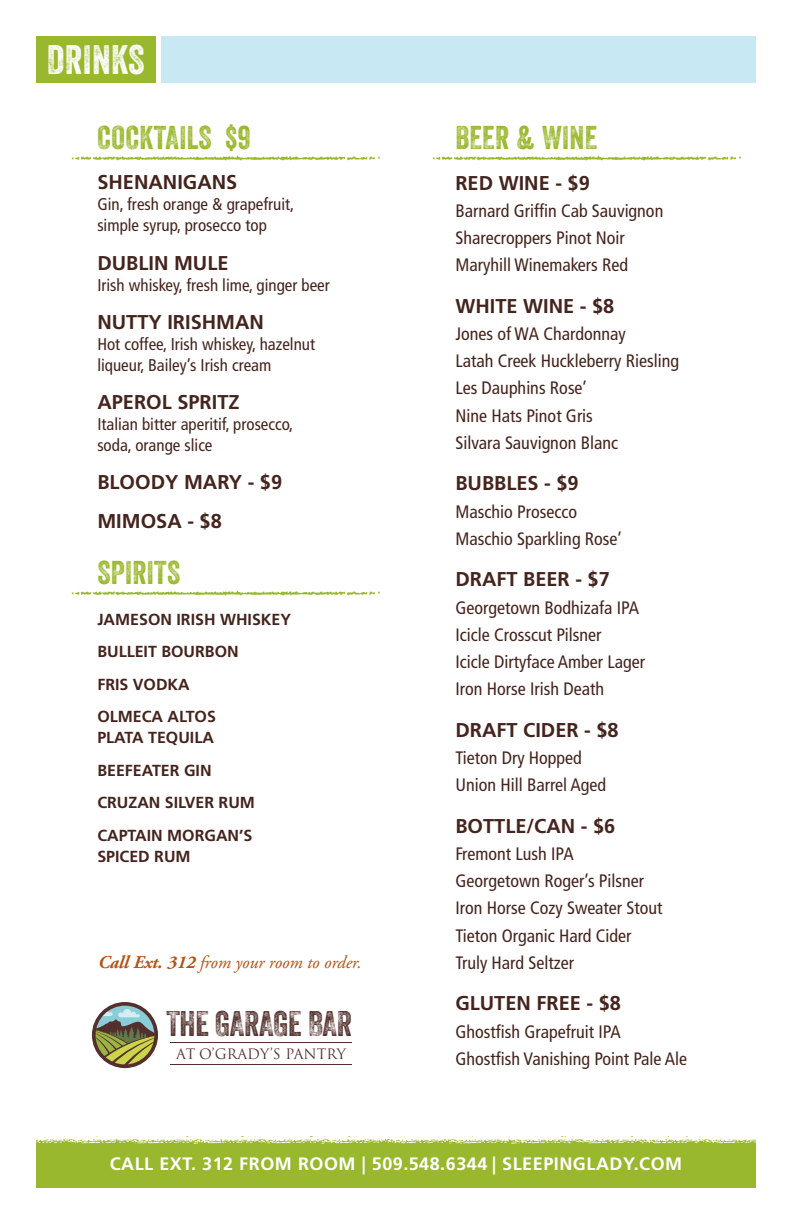
<style>
.page{position:relative;width:792px;height:1224px;background:#fff}
.page>*{position:absolute;margin:0;border:0;box-sizing:border-box;transform-origin:0 0}
.t1{font:40px "Veneer Two";letter-spacing:.01em;color:#fff}
.t2{font:34.6px "Veneer Three";letter-spacing:-.01em;color:#53302c}
.t3{font:32px "Veneer Two";letter-spacing:.01em;color:#9ab82d}
.t4{font:700 20px "Frutiger";color:#45241d}
.t5{font:condensed 18px "Frutiger";color:#45241d}
.t6{font:700 18px "Frutiger";letter-spacing:.03em;color:#fff}
.t7{font:italic 18px "Adobe Garamond";color:#b45212}
.t8{font:condensed 17px/21px "Frutiger";color:#45241d}
.t9{font:700 16px/21px "Frutiger";color:#45241d}
.t10{font:14px "Trajan Pro";color:#53302c}
.s1{font-weight:700}
</style>
<div class="page">
<div style="left:162px;top:36px;width:594px;height:47px;background:#c8e8f4"></div>
<div style="left:36px;top:1137px;width:720px;height:51px;background:#9ab82d"></div>
<img style="left:36px;top:1136px;width:720px;height:7px">
<div style="left:36px;top:36px;width:120px;height:47px;background:#9ab82d"></div>
<img style="left:71px;top:590px;width:309px;height:6px">
<img style="left:71px;top:155px;width:309px;height:6px">
<img style="left:432px;top:155px;width:309px;height:6px">
<svg style="left:92px;top:1002px;width:66px;height:67px"></svg>
<hr style="left:171px;top:1065px;width:181px;height:1px;background:#53302c">
<hr style="left:171px;top:1043px;width:181px;height:1px;background:#53302c">
<p class="t1" style="left:47px;top:35px;width:99px">DRINKS</p>
<p class="t3" style="left:97px;top:118px;width:155px">COCKTAILS $9</p>
<p class="t4" style="left:97px;top:171px;width:142px">SHENANIGANS</p>
<p class="t8" style="left:97px;top:194px;width:198px">Gin, fresh orange &amp; grapefruit, simple syrup, prosecco top</p>
<p class="t4" style="left:97px;top:251px;width:133px">DUBLIN MULE</p>
<p class="t8" style="left:97px;top:274px;width:234px">Irish whiskey, fresh lime, ginger beer</p>
<p class="t4" style="left:97px;top:310px;width:168px">NUTTY IRISHMAN</p>
<p class="t8" style="left:97px;top:334px;width:219px">Hot coffee, Irish whiskey, hazelnut liqueur, Bailey’s Irish cream</p>
<p class="t4" style="left:97px;top:391px;width:144px">APEROL SPRITZ</p>
<p class="t8" style="left:97px;top:414px;width:198px">Italian bitter aperitif, prosecco, soda, orange slice</p>
<p class="t4" style="left:97px;top:471px;width:186px">BLOODY MARY - $9</p>
<p class="t4" style="left:97px;top:509px;width:126px">MIMOSA - $8</p>
<p class="t3" style="left:97px;top:553px;width:84px">SPIRITS</p>
<p class="t9" style="left:97px;top:609px;width:195px">JAMESON IRISH WHISKEY</p>
<p class="t9" style="left:97px;top:641px;width:143px">BULLEIT BOURBON</p>
<p class="t9" style="left:97px;top:674px;width:94px">FRIS VODKA</p>
<p class="t9" style="left:97px;top:706px;width:120px">OLMECA ALTOS<br>PLATA TEQUILA</p>
<p class="t9" style="left:97px;top:760px;width:116px">BEEFEATER GIN</p>
<p class="t9" style="left:97px;top:792px;width:159px">CRUZAN SILVER RUM</p>
<p class="t9" style="left:97px;top:825px;width:157px">CAPTAIN MORGAN’S<br>SPICED RUM</p>
<p class="t7" style="left:97px;top:952px;width:265px"><span class="s1">Call Ext. 312</span> from your room to order.</p>
<p class="t2" style="left:166px;top:1002px;width:187px">THE GARAGE BAR</p>
<p class="t10" style="left:176px;top:1045px;width:171px">AT O’GRADY’S PANTRY</p>
<p class="t3" style="left:455px;top:118px;width:143px">BEER &amp; WINE</p>
<p class="t4" style="left:455px;top:171px;width:136px">RED WINE - $9</p>
<p class="t5" style="left:455px;top:200px;width:209px">Barnard Griffin Cab Sauvignon</p>
<p class="t5" style="left:455px;top:227px;width:171px">Sharecroppers Pinot Noir</p>
<p class="t5" style="left:455px;top:254px;width:174px">Maryhill Winemakers Red</p>
<p class="t4" style="left:455px;top:294px;width:160px">WHITE WINE - $8</p>
<p class="t5" style="left:455px;top:323px;width:172px">Jones of WA Chardonnay</p>
<p class="t5" style="left:455px;top:350px;width:225px">Latah Creek Huckleberry Riesling</p>
<p class="t5" style="left:455px;top:378px;width:133px">Les Dauphins Rose’</p>
<p class="t5" style="left:455px;top:405px;width:139px">Nine Hats Pinot Gris</p>
<p class="t5" style="left:455px;top:432px;width:164px">Silvara Sauvignon Blanc</p>
<p class="t4" style="left:455px;top:472px;width:125px">BUBBLES - $9</p>
<p class="t5" style="left:455px;top:501px;width:123px">Maschio Prosecco</p>
<p class="t5" style="left:455px;top:528px;width:168px">Maschio Sparkling Rose’</p>
<p class="t4" style="left:455px;top:568px;width:156px">DRAFT BEER - $7</p>
<p class="t5" style="left:455px;top:597px;width:185px">Georgetown Bodhizafa IPA</p>
<p class="t5" style="left:455px;top:624px;width:148px">Icicle Crosscut Pilsner</p>
<p class="t5" style="left:455px;top:651px;width:191px">Icicle Dirtyface Amber Lager</p>
<p class="t5" style="left:455px;top:678px;width:150px">Iron Horse Irish Death</p>
<p class="t4" style="left:455px;top:718px;width:165px">DRAFT CIDER - $8</p>
<p class="t5" style="left:455px;top:747px;width:128px">Tieton Dry Hopped</p>
<p class="t5" style="left:455px;top:774px;width:152px">Union Hill Barrel Aged</p>
<p class="t4" style="left:455px;top:814px;width:162px">BOTTLE/CAN - $6</p>
<p class="t5" style="left:455px;top:843px;width:120px">Fremont Lush IPA</p>
<p class="t5" style="left:455px;top:870px;width:190px">Georgetown Roger’s Pilsner</p>
<p class="t5" style="left:455px;top:898px;width:209px">Iron Horse Cozy Sweater Stout</p>
<p class="t5" style="left:455px;top:925px;width:178px">Tieton Organic Hard Cider</p>
<p class="t5" style="left:455px;top:952px;width:120px">Truly Hard Seltzer</p>
<p class="t4" style="left:455px;top:992px;width:167px">GLUTEN FREE - $8</p>
<p class="t5" style="left:455px;top:1021px;width:167px">Ghostfish Grapefruit IPA</p>
<p class="t5" style="left:455px;top:1048px;width:233px">Ghostfish Vanishing Point Pale Ale</p>
<p class="t6" style="left:110px;top:1153px;width:574px">CALL EXT. 312 FROM ROOM | 509.548.6344 | SLEEPINGLADY.COM</p>
</div>
